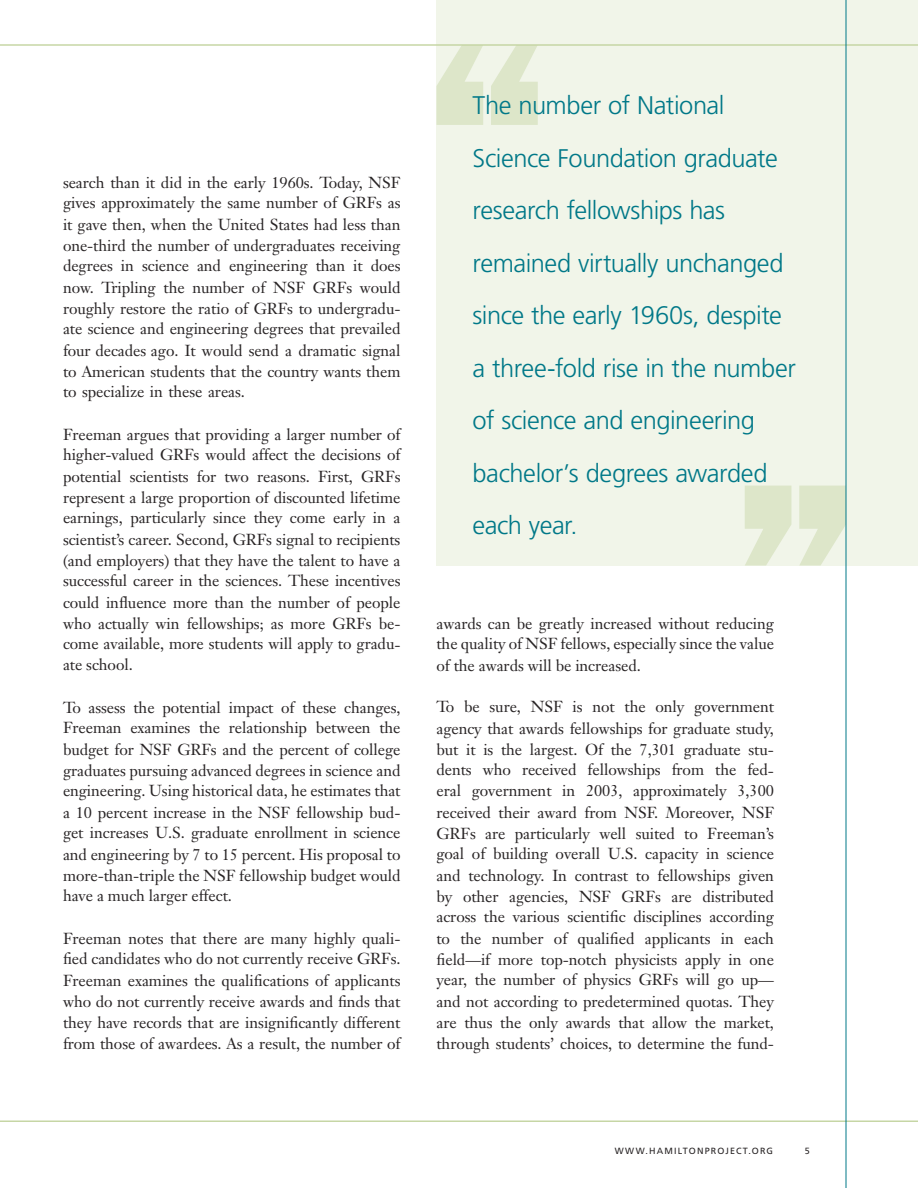
<style>
.page{position:relative;width:918px;height:1188px;background:#fff}
.page>*{position:absolute;margin:0;border:0;box-sizing:border-box;transform-origin:0 0}
.t1{font:300 25.5px/52.5px "Frutiger";letter-spacing:-.015em;color:#007888}
.t2{font:15.75px/21px "Janson Text";letter-spacing:-.005em;color:#282425;text-align:justify}
.t3{font:9px "Frutiger";letter-spacing:.125em;color:#282425}
</style>
<div class="page">
<div style="left:436px;top:0;width:482px;height:566px;background:#f1f5e9"></div>
<svg style="left:436px;top:46px;width:102px;height:79px"></svg>
<svg style="left:745px;top:486px;width:101px;height:80px"></svg>
<hr style="left:0;top:44px;width:918px;height:2px;background:#c6d6a5">
<hr style="left:0;top:1121px;width:918px;height:1px;background:#c6d6a5">
<hr style="left:846px;top:0;width:1px;height:1188px;background:#007888">
<p class="t2" style="left:63px;top:171px;width:339px">search than it did in the early 1960s. Today, NSF gives approximately the same number of GRFs as it gave then, when the United States had less than one-third the number of undergraduates receiving degrees in science and engineering than it does now. Tripling the number of NSF GRFs would roughly restore the ratio of GRFs to undergradu&shy;ate science and engineering degrees that prevailed four decades ago. It would send a dramatic signal to American students that the country wants them to specialize in these areas.</p>
<p class="t2" style="left:63px;top:423px;width:339px">Freeman argues that providing a larger number of higher-valued GRFs would affect the decisions of potential scientists for two reasons. First, GRFs represent a large proportion of discounted lifetime earnings, particularly since they come early in a scientist’s career. Second, GRFs signal to recipients (and employers) that they have the talent to have a successful career in the sciences. These incentives could influence more than the number of people who actually win fellowships; as more GRFs be&shy;come available, more students will apply to gradu&shy;ate school.</p>
<p class="t2" style="left:63px;top:696px;width:339px">To assess the potential impact of these changes, Freeman examines the relationship between the budget for NSF GRFs and the percent of college graduates pursuing advanced degrees in science and engineering. Using historical data, he estimates that a 10 percent increase in the NSF fellowship bud&shy;get increases U.S. graduate enrollment in science and engineering by 7 to 15 percent. His proposal to more-than-triple the NSF fellowship budget would have a much larger effect.</p>
<p class="t2" style="left:63px;top:927px;width:339px">Freeman notes that there are many highly quali&shy;fied candidates who do not currently receive GRFs.<br>Freeman examines the qualifications of applicants who do not currently receive awards and finds that they have records that are insignificantly different from those of awardees. As a result, the number of</p>
<p class="t1" style="left:472px;top:80px;width:325px">The number of National<br>Science Foundation graduate research fellowships has remained virtually unchanged since the early 1960s, despite a three-fold rise in the number of science and engineering bachelor’s degrees awarded each year.</p>
<p class="t2" style="left:437px;top:612px;width:339px">awards can be greatly increased without reducing the quality of NSF fellows, especially since the value of the awards will be increased.</p>
<p class="t2" style="left:436px;top:696px;width:339px">To be sure, NSF is not the only government agency that awards fellowships for graduate study, but it is the largest. Of the 7,301 graduate stu&shy;dents who received fellowships from the fed&shy;eral government in 2003, approximately 3,300 received their award from NSF. Moreover, NSF GRFs are particularly well suited to Freeman’s goal of building overall U.S. capacity in science and technology. In contrast to fellowships given by other agencies, NSF GRFs are distributed across the various scientific disciplines according to the number of qualified applicants in each field—if more top-notch physicists apply in one year, the number of physics GRFs will go up— and not according to predetermined quotas. They are thus the only awards that allow the market, through students’ choices, to determine the fund-</p>
<p class="t3" style="left:615px;top:1145px;width:160px">WWW.HAMILTONPROJECT.ORG</p>
<p class="t3" style="left:805px;top:1145px;width:7px">5</p>
</div>
